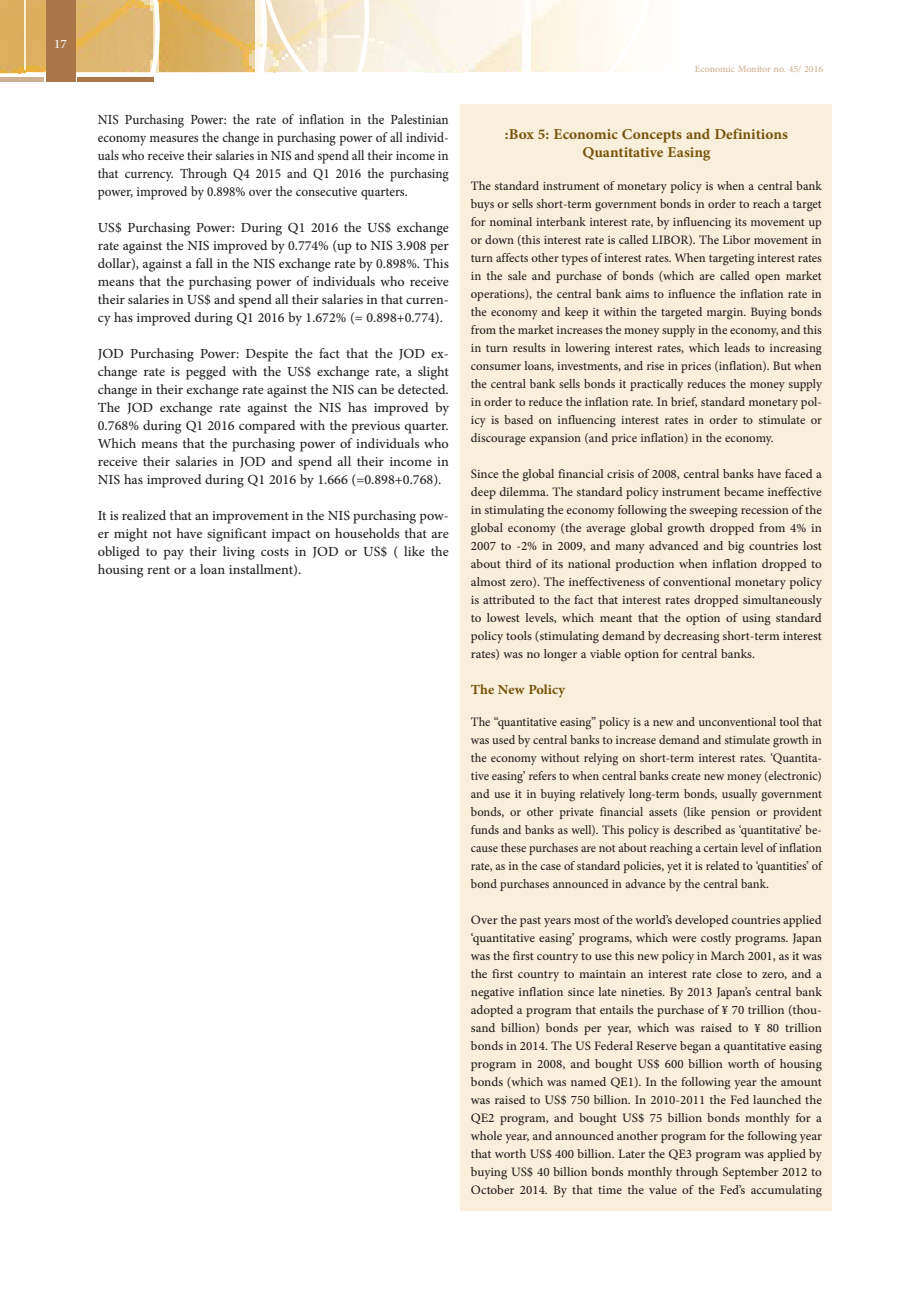
<style>
.page{position:relative;width:919px;height:1289px;background:#fff}
.page>*{position:absolute;margin:0;border:0;box-sizing:border-box;transform-origin:0 0}
.foot{font:700 21px "Adobe Arabic";color:#77520b}
.foot-2{font:19.5px/18px "Adobe Arabic";color:#231f20;text-align:justify}
.foot-3{font:19.5px/18px "Adobe Arabic";color:#231f20;text-align:justify;scale:.92 1}
.foot-4{font:700 19.5px "Adobe Arabic";color:#77520b}
.foot-5{font:18px/18px "Adobe Arabic";color:#231f20;text-align:justify}
.foot-6{font:18px/18px "Adobe Arabic";color:#231f20;text-align:justify;scale:.96 1}
.foot-7{font:18px/18px "Adobe Arabic";color:#231f20;text-align:justify;scale:.94 1}
.t1{font:18px "Adobe Arabic";color:#fff}
.t2{font:13.5px "Adobe Arabic";color:#ceb092}
</style>
<div class="page">
<svg style="left:369px;top:0;width:270px;height:73px"></svg>
<svg style="left:267px;top:0;width:102px;height:73px;background:#f4e9d3"></svg>
<svg style="left:0;top:0;width:267px;height:82px;background:#dbb677"></svg>
<hr style="left:77px;top:77px;width:76px;height:4px;background:#a97647">
<hr style="left:0;top:77px;width:44px;height:4px;background:#ceb092">
<div style="left:460px;top:104px;width:371px;height:1106px;background:#faefdb"></div>
<p class="t1" style="left:54px;top:32px;width:14px">17</p>
<p class="foot-3" style="left:98px;top:108px;width:383px">NIS Purchasing Power: the rate of inflation in the Palestinian economy measures the change in purchasing power of all individ&shy;uals who receive their salaries in NIS and spend all their income in that currency. Through Q4 2015 and Q1 2016 the purchasing power, improved by 0.898% over the consecutive quarters.</p>
<p class="foot-2" style="left:98px;top:216px;width:352px">US$ Purchasing Power: During Q1 2016 the US$ exchange rate against the NIS improved by 0.774% (up to NIS 3.908 per dollar), against a fall in the NIS exchange rate by 0.898%. This means that the purchasing power of individuals who receive their salaries in US$ and spend all their salaries in that curren&shy;cy has improved during Q1 2016 by 1.672% (= 0.898+0.774).</p>
<p class="foot-2" style="left:98px;top:342px;width:352px">JOD Purchasing Power: Despite the fact that the JOD ex&shy;change rate is pegged with the US$ exchange rate, a slight change in their exchange rate against the NIS can be detected.<br>The JOD exchange rate against the NIS has improved by 0.768% during Q1 2016 compared with the previous quarter.<br>Which means that the purchasing power of individuals who receive their salaries in JOD and spend all their income in NIS has improved during Q1 2016 by 1.666 (=0.898+0.768).</p>
<p class="foot-2" style="left:98px;top:504px;width:352px">It is realized that an improvement in the NIS purchasing pow&shy;er might not have significant impact on households that are obliged to pay their living costs in JOD or US$ ( like the housing rent or a loan installment).</p>
<p class="t2" style="left:694px;top:59px;width:130px">Economic Monitor no. 45/ 2016</p>
<p class="foot" style="left:505px;top:119px;width:284px">:Box 5: Economic Concepts and Definitions</p>
<p class="foot" style="left:582px;top:137px;width:129px">Quantitative Easing</p>
<p class="foot-6" style="left:471px;top:175px;width:367px">The standard instrument of monetary policy is when a central bank buys or sells short-term government bonds in order to reach a target for nominal interbank interest rate, by influencing its movement up or down (this interest rate is called LIBOR). The Libor movement in turn affects other types of interest rates. When targeting interest rates in the sale and purchase of bonds (which are called open market operations), the central bank aims to influence the inflation rate in the economy and keep it within the targeted margin. Buying bonds from the market increases the money supply in the economy, and this in turn results in lowering interest rates, which leads to increasing consumer loans, investments, and rise in prices (inflation). But when the central bank sells bonds it practically reduces the money supply in order to reduce the inflation rate. In brief, standard monetary pol&shy;icy is based on influencing interest rates in order to stimulate or discourage expansion (and price inflation) in the economy.</p>
<p class="foot-5" style="left:471px;top:463px;width:352px">Since the global financial crisis of 2008, central banks have faced a deep dilemma. The standard policy instrument became ineffective in stimulating the economy following the sweeping recession of the global economy (the average global growth dropped from 4% in 2007 to -2% in 2009, and many advanced and big countries lost about third of its national production when inflation dropped to almost zero). The ineffectiveness of conventional monetary policy is attributed to the fact that interest rates dropped simultaneously to lowest levels, which meant that the option of using standard policy tools (stimulating demand by decreasing short-term interest rates) was no longer a viable option for central banks.</p>
<p class="foot-4" style="left:471px;top:676px;width:96px">The New Policy</p>
<p class="foot-7" style="left:471px;top:710px;width:375px">The “quantitative easing” policy is a new and unconventional tool that was used by central banks to increase demand and stimulate growth in the economy without relying on short-term interest rates. ‘Quantita&shy;tive easing’ refers to when central banks create new money (electronic) and use it in buying relatively long-term bonds, usually government bonds, or other private financial assets (like pension or provident funds and banks as well). This policy is described as ‘quantitative’ be&shy;cause these purchases are not about reaching a certain level of inflation rate, as in the case of standard policies, yet it is related to ‘quantities’ of bond purchases announced in advance by the central bank.</p>
<p class="foot-5" style="left:471px;top:908px;width:352px">Over the past years most of the world’s developed countries applied ‘quantitative easing’ programs, which were costly programs. Japan was the first country to use this new policy in March 2001, as it was the first country to maintain an interest rate close to zero, and a negative inflation since late nineties. By 2013 Japan’s central bank adopted a program that entails the purchase of ¥ 70 trillion (thou&shy;sand billion) bonds per year, which was raised to ¥ 80 trillion bonds in 2014. The US Federal Reserve began a quantitative easing program in 2008, and bought US$ 600 billion worth of housing bonds (which was named QE1). In the following year the amount was raised to US$ 750 billion. In 2010-2011 the Fed launched the QE2 program, and bought US$ 75 billion bonds monthly for a whole year, and announced another program for the following year that worth US$ 400 billion. Later the QE3 program was applied by buying US$ 40 billion bonds monthly through September 2012 to October 2014. By that time the value of the Fed’s accumulating</p>
</div>
